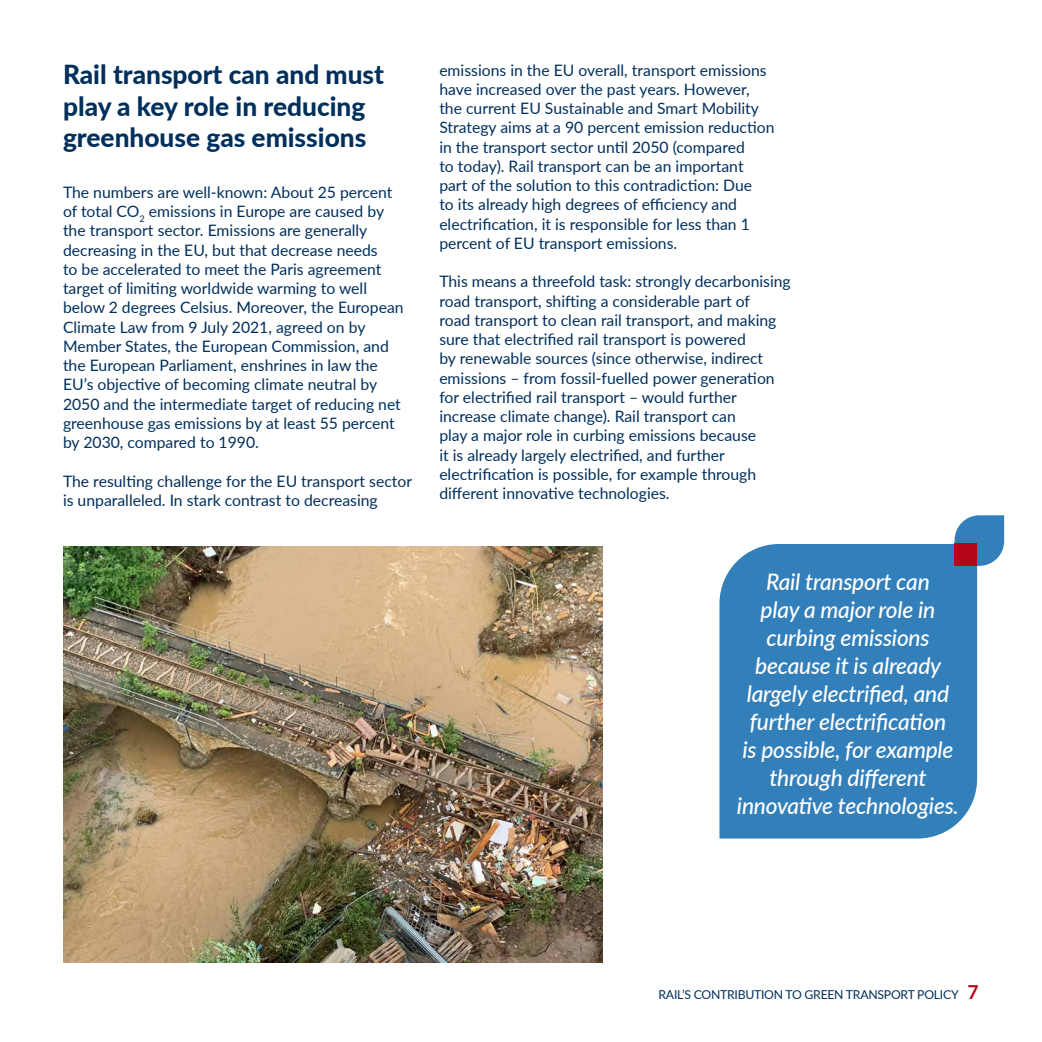
<style>
.page{position:relative;width:1042px;height:1042px;background:#fff}
.page>*{position:absolute;margin:0;border:0;box-sizing:border-box;transform-origin:0 0}
.t1{font:800 26.25px/31.5px "Lato";color:#002f5c}
.t2{font:italic 500 22.75px/28px "Lato";letter-spacing:-.01em;color:#fff;text-align:center}
.t3{font:15.75px/19.2px "Lato";color:#002f5c}
.t4{font:12.25px "Lato";letter-spacing:-.02em;color:#002f5c}
.s1{font-weight:700;font-size:19.25px;color:#b50718}
</style>
<div class="page">
<div style="left:719px;top:544px;width:258px;height:294px;background:#337fba"></div>
<svg style="left:954px;top:515px;width:50px;height:51px;background:#5091c4"></svg>
<div style="left:954px;top:543px;width:23px;height:23px;background:#b50718"></div>
<img style="left:63px;top:546px;width:540px;height:416px">
<h1 class="t1" style="left:63px;top:58px;width:322px">Rail transport can and must play a key role in reducing greenhouse gas emissions</h1>
<p class="t3" style="left:63px;top:182px;width:342px">The numbers are well-known: About 25 percent of total CO<sub>2</sub> emissions in Europe are caused by the transport sector. Emissions are generally decreasing in the EU, but that decrease needs<br>to be accelerated to meet the Paris agreement target of limiting worldwide warming to well below 2 degrees Celsius. Moreover, the European Climate Law from 9 July 2021, agreed on by Member States, the European Commission, and the European Parliament, enshrines in law the EU’s objective of becoming climate neutral by 2050 and the intermediate target of reducing net greenhouse gas emissions by at least 55 percent by 2030, compared to 1990.</p>
<p class="t3" style="left:63px;top:471px;width:351px">The resulting challenge for the EU transport sector is unparalleled. In stark contrast to decreasing</p>
<p class="t3" style="left:439px;top:60px;width:337px">emissions in the EU overall, transport emissions have increased over the past years. However, the current EU Sustainable and Smart Mobility Strategy aims at a 90 percent emission reduction in the transport sector until 2050 (compared<br>to today). Rail transport can be an important part of the solution to this contradiction: Due<br>to its already high degrees of efficiency and electrification, it is responsible for less than 1 percent of EU transport emissions.</p>
<p class="t3" style="left:439px;top:271px;width:353px">This means a threefold task: strongly decarbonising road transport, shifting a considerable part of<br>road transport to clean rail transport, and making sure that electrified rail transport is powered<br>by renewable sources (since otherwise, indirect emissions – from fossil-fuelled power generation for electrified rail transport – would further increase climate change). Rail transport can<br>play a major role in curbing emissions because<br>it is already largely electrified, and further electrification is possible, for example through different innovative technologies.</p>
<h2 class="t2" style="left:737px;top:566px;width:224px">Rail transport can<br>play a major role in curbing emissions because it is already largely electrified, and further electrification<br>is possible, for example through different innovative technologies.</h2>
<p class="t4" style="left:658px;top:986px;width:322px">RAIL’S CONTRIBUTION TO GREEN TRANSPORT POLICY <span class="s1">7</span></p>
</div>
